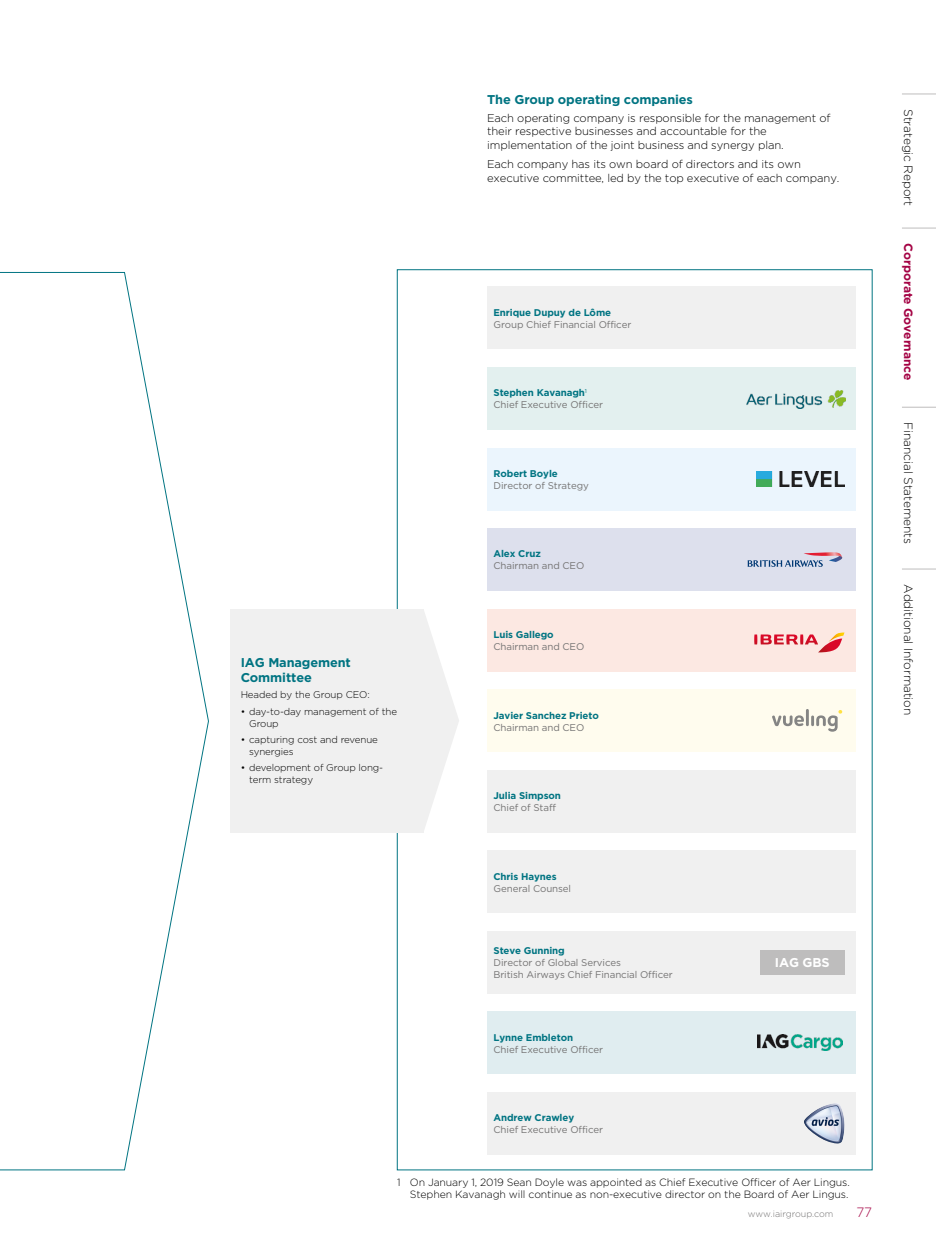
<style>
.page{position:relative;width:936px;height:1255px;background:#fff}
.page>*{position:absolute;margin:0;border:0;box-sizing:border-box;transform-origin:0 0}
.t1{font:300 13.5px "Gotham";color:#a40344}
.t2{font:700 12.75px/15px "Gotham";letter-spacing:-.01em;color:#007482}
.t3{font:700 12.75px "Gotham";letter-spacing:-.01em;color:#fff}
.t4{font:300 12px "Gotham";letter-spacing:-.01em;color:#000}
.t5{font:700 12px "Gotham";letter-spacing:-.01em;color:#a40344}
.t6{font:300 11.25px/13.5px "Gotham";letter-spacing:-.01em;color:#000}
.t7{font:300 10.5px/12px "Gotham";letter-spacing:-.01em;color:#000;text-align:right}
.t8{font:9.75px/12px "Gotham";letter-spacing:-.01em;color:#747373}
.t9{font:700 9.75px "Gotham";letter-spacing:-.01em;color:#007482}
.t10{font:300 9.75px/12px "Gotham";letter-spacing:-.01em;color:#000}
.t11{font:300 9px "Gotham";letter-spacing:-.01em;color:#747373}
.s1{font-weight:700;color:#007482}
</style>
<div class="page">
<svg style="left:0;top:272px;width:209px;height:898px"></svg>
<svg style="left:423px;top:609px;width:36px;height:223px"></svg>
<div style="left:230px;top:609px;width:193px;height:223px;background:#f0f0f0"></div>
<div style="left:487px;top:287px;width:368px;height:62px;background:#f0f0f0"></div>
<div style="left:487px;top:367px;width:368px;height:62px;background:#e3f0ef"></div>
<div style="left:487px;top:448px;width:368px;height:62px;background:#ebf5fd"></div>
<div style="left:487px;top:528px;width:368px;height:62px;background:#dde0ed"></div>
<div style="left:487px;top:609px;width:368px;height:62px;background:#fce8e2"></div>
<div style="left:487px;top:689px;width:368px;height:62px;background:#fffcee"></div>
<div style="left:487px;top:770px;width:368px;height:62px;background:#f0f0f0"></div>
<div style="left:487px;top:850px;width:368px;height:62px;background:#f0f0f0"></div>
<div style="left:487px;top:931px;width:368px;height:62px;background:#f0f0f0"></div>
<div style="left:487px;top:1011px;width:368px;height:63px;background:#e0edf0"></div>
<div style="left:487px;top:1092px;width:368px;height:62px;background:#f0f0f0"></div>
<div style="left:760px;top:950px;width:84px;height:24px;background:#bebdbd"></div>
<img style="left:757px;top:1034px;width:85px;height:16px">
<img style="left:804px;top:1103px;width:40px;height:40px">
<svg style="left:747px;top:560px;width:75px;height:7px"></svg>
<img style="left:829px;top:557px;width:13px;height:5px">
<img style="left:804px;top:552px;width:37px;height:5px">
<img style="left:746px;top:390px;width:99px;height:19px">
<svg style="left:754px;top:632px;width:90px;height:20px"></svg>
<hr style="left:805px;top:709px;width:3px;height:17px;background:#858584;border-radius:2px">
<svg style="left:772px;top:715px;width:31px;height:11px"></svg>
<svg style="left:811px;top:710px;width:31px;height:21px"></svg>
<img style="left:756px;top:471px;width:88px;height:16px">
<hr style="left:901px;top:94px;width:34px;height:1px;background:#bebdbd">
<hr style="left:901px;top:228px;width:34px;height:1px;background:#bebdbd">
<hr style="left:901px;top:407px;width:34px;height:1px;background:#bebdbd">
<hr style="left:901px;top:568px;width:34px;height:1px;background:#bebdbd">
<h2 class="t2" style="left:487px;top:92px;width:207px">The Group operating companies</h2>
<p class="t6" style="left:487px;top:110px;width:345px">Each operating company is responsible for the management of their respective businesses and accountable for the implementation of the joint business and synergy plan.</p>
<p class="t6" style="left:487px;top:157px;width:354px">Each company has its own board of directors and its own executive committee, led by the top executive of each company.</p>
<p class="t9" style="left:493px;top:306px;width:119px">Enrique Dupuy de Lôme</p>
<p class="t8" style="left:493px;top:318px;width:139px">Group Chief Financial Officer</p>
<p class="t8" style="left:493px;top:386px;width:111px"><span class="s1">Stephen Kavanagh</span><sup>1<br></sup>Chief Executive Officer</p>
<p class="t9" style="left:493px;top:467px;width:66px">Robert Boyle</p>
<p class="t8" style="left:493px;top:479px;width:97px">Director of Strategy</p>
<p class="t9" style="left:493px;top:547px;width:49px">Alex Cruz</p>
<p class="t8" style="left:493px;top:560px;width:92px">Chairman and CEO</p>
<h2 class="t2" style="left:241px;top:655px;width:112px">IAG Management<br>Committee</h2>
<p class="t10" style="left:241px;top:688px;width:131px">Headed by the Group CEO:</p>
<p class="t10" style="left:249px;top:705px;width:149px;text-indent:-9px">• day-to-day management of the<br>Group</p>
<p class="t10" style="left:249px;top:733px;width:130px;text-indent:-9px">• capturing cost and revenue synergies</p>
<p class="t10" style="left:249px;top:761px;width:136px;text-indent:-9px">• development of Group long&shy;term strategy</p>
<p class="t9" style="left:493px;top:628px;width:62px">Luis Gallego</p>
<p class="t8" style="left:493px;top:640px;width:92px">Chairman and CEO</p>
<p class="t9" style="left:493px;top:708px;width:107px">Javier Sanchez Prieto</p>
<p class="t8" style="left:493px;top:721px;width:92px">Chairman and CEO</p>
<p class="t9" style="left:493px;top:789px;width:69px">Julia Simpson</p>
<p class="t8" style="left:493px;top:801px;width:64px">Chief of Staff</p>
<p class="t9" style="left:493px;top:869px;width:65px">Chris Haynes</p>
<p class="t8" style="left:493px;top:882px;width:79px">General Counsel</p>
<p class="t9" style="left:493px;top:944px;width:73px">Steve Gunning</p>
<p class="t8" style="left:493px;top:956px;width:181px">Director of Global Services<br>British Airways Chief Financial Officer</p>
<p class="t9" style="left:493px;top:1030px;width:81px">Lynne Embleton</p>
<p class="t8" style="left:493px;top:1043px;width:111px">Chief Executive Officer</p>
<p class="t9" style="left:493px;top:1111px;width:82px">Andrew Crawley</p>
<p class="t8" style="left:493px;top:1123px;width:111px">Chief Executive Officer</p>
<h2 class="t3" style="left:775px;top:954px;width:56px">IAG GBS</h2>
<p class="t7" style="left:397px;top:1175px;width:454px">1 On January 1, 2019 Sean Doyle was appointed as Chief Executive Officer of Aer Lingus.<br>Stephen Kavanagh will continue as non-executive director on the Board of Aer Lingus.</p>
<p class="t11" style="left:748px;top:1207px;width:87px">www.iairgroup.com</p>
<h1 class="t1" style="left:856px;top:1203px;width:17px">77</h1>
<p class="t4" style="left:915px;top:109px;width:98px;rotate:90deg">Strategic Report</p>
<p class="t5" style="left:916px;top:243px;width:138px;rotate:90deg">Corporate Governance</p>
<p class="t4" style="left:915px;top:422px;width:123px;rotate:90deg">Financial Statements</p>
<p class="t4" style="left:915px;top:584px;width:132px;rotate:90deg">Additional Information</p>
</div>
